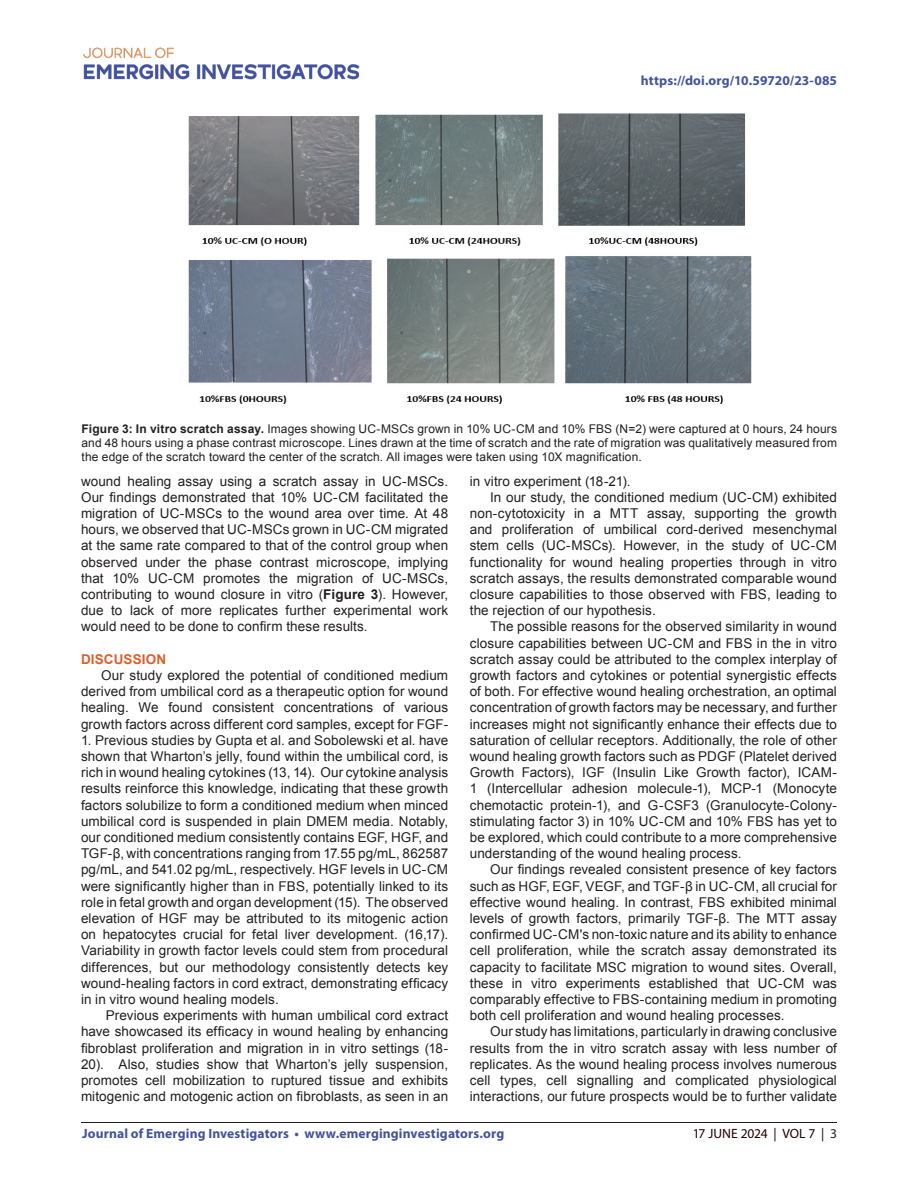
<style>
.page{position:relative;width:918px;height:1188px;background:#fff}
.page>*{position:absolute;margin:0;border:0;box-sizing:border-box;transform-origin:0 0}
.t1{font:13.5px/16.2px "Arial";letter-spacing:.005em;color:#231f20;text-align:justify}
.t2{font:700 13.5px "Myriad Pro";letter-spacing:.01em;color:#42549e}
.t3{font:13.5px "Myriad Pro";letter-spacing:-.005em;color:#230000}
.t4{font:700 13.5px "Arial";letter-spacing:.015em;color:#dc5f2b}
.t5{font:12px/14.4px "Arial";letter-spacing:.01em;color:#231f20;text-align:justify}
.s1{font-weight:700}
.s2{color:#231f20}
</style>
<div class="page">
<hr style="left:81px;top:1122px;width:756px;height:1px;background:#231f20">
<img style="left:83px;top:47px;width:277px;height:33px">
<img style="left:188px;top:113px;width:564px;height:291px">
<p class="t2" style="left:641px;top:72px;width:198px">https://doi.org/10.59720/23-085</p>
<p class="t5" style="left:82px;top:421px;width:757px"><span class="s1">Figure 3: In vitro scratch assay.</span> Images showing UC-MSCs grown in 10% UC-CM and 10% FBS (N=2) were captured at 0 hours, 24 hours and 48 hours using a phase contrast microscope. Lines drawn at the time of scratch and the rate of migration was qualitatively measured from the edge of the scratch toward the center of the scratch. All images were taken using 10X magnification.</p>
<p class="t1" style="left:81px;top:473px;width:369px">wound healing assay using a scratch assay in UC-MSCs.<br>Our findings demonstrated that 10% UC-CM facilitated the migration of UC-MSCs to the wound area over time. At 48 hours, we observed that UC-MSCs grown in UC-CM migrated at the same rate compared to that of the control group when observed under the phase contrast microscope, implying that 10% UC-CM promotes the migration of UC-MSCs, contributing to wound closure in vitro (<span class="s1">Figure 3</span>). However, due to lack of more replicates further experimental work would need to be done to confirm these results.</p>
<p class="t4" style="left:81px;top:650px;width:87px">DISCUSSION</p>
<p class="t1" style="left:81px;top:667px;width:369px;text-indent:20px">Our study explored the potential of conditioned medium derived from umbilical cord as a therapeutic option for wound healing. We found consistent concentrations of various growth factors across different cord samples, except for FGF-</p>
<p class="t1" style="left:81px;top:732px;width:369px">1. Previous studies by Gupta et al. and Sobolewski et al. have shown that Wharton’s jelly, found within the umbilical cord, is rich in wound healing cytokines (13, 14). Our cytokine analysis results reinforce this knowledge, indicating that these growth factors solubilize to form a conditioned medium when minced umbilical cord is suspended in plain DMEM media. Notably, our conditioned medium consistently contains EGF, HGF, and TGF-β, with concentrations ranging from 17.55 pg/mL, 862587 pg/mL, and 541.02 pg/mL, respectively. HGF levels in UC-CM were significantly higher than in FBS, potentially linked to its role in fetal growth and organ development (15). The observed elevation of HGF may be attributed to its mitogenic action on hepatocytes crucial for fetal liver development. (16,17).<br>Variability in growth factor levels could stem from procedural differences, but our methodology consistently detects key wound-healing factors in cord extract, demonstrating efficacy in in vitro wound healing models.</p>
<p class="t1" style="left:81px;top:1007px;width:369px;text-indent:25px">Previous experiments with human umbilical cord extract have showcased its efficacy in wound healing by enhancing fibroblast proliferation and migration in in vitro settings (18- 20). Also, studies show that Wharton’s jelly suspension, promotes cell mobilization to ruptured tissue and exhibits mitogenic and motogenic action on fibroblasts, as seen in an</p>
<p class="t1" style="left:470px;top:473px;width:162px">in vitro experiment (18-21).</p>
<p class="t1" style="left:470px;top:489px;width:369px;text-indent:20px">In our study, the conditioned medium (UC-CM) exhibited non-cytotoxicity in a MTT assay, supporting the growth and proliferation of umbilical cord-derived mesenchymal stem cells (UC-MSCs). However, in the study of UC-CM functionality for wound healing properties through in vitro scratch assays, the results demonstrated comparable wound closure capabilities to those observed with FBS, leading to the rejection of our hypothesis.</p>
<p class="t1" style="left:470px;top:619px;width:369px;text-indent:20px">The possible reasons for the observed similarity in wound closure capabilities between UC-CM and FBS in the in vitro scratch assay could be attributed to the complex interplay of growth factors and cytokines or potential synergistic effects of both. For effective wound healing orchestration, an optimal concentration of growth factors may be necessary, and further increases might not significantly enhance their effects due to saturation of cellular receptors. Additionally, the role of other wound healing growth factors such as PDGF (Platelet derived Growth Factors), IGF (Insulin Like Growth factor), ICAM-1 (Intercellular adhesion molecule-1), MCP-1 (Monocyte chemotactic protein-1), and G-CSF3 (Granulocyte-Colony&shy;stimulating factor 3) in 10% UC-CM and 10% FBS has yet to be explored, which could contribute to a more comprehensive understanding of the wound healing process.</p>
<p class="t1" style="left:470px;top:862px;width:369px;text-indent:20px">Our findings revealed consistent presence of key factors such as HGF, EGF, VEGF, and TGF-β in UC-CM, all crucial for effective wound healing. In contrast, FBS exhibited minimal levels of growth factors, primarily TGF-β. The MTT assay confirmed UC-CM's non-toxic nature and its ability to enhance cell proliferation, while the scratch assay demonstrated its capacity to facilitate MSC migration to wound sites. Overall, these in vitro experiments established that UC-CM was comparably effective to FBS-containing medium in promoting both cell proliferation and wound healing processes.</p>
<p class="t1" style="left:470px;top:1024px;width:369px;text-indent:20px">Our study has limitations, particularly in drawing conclusive results from the in vitro scratch assay with less number of replicates. As the wound healing process involves numerous cell types, cell signalling and complicated physiological interactions, our future prospects would be to further validate</p>
<p class="t2" style="left:82px;top:1125px;width:424px">Journal of Emerging Investigators • www.emerginginvestigators.org</p>
<p class="t3" style="left:693px;top:1125px;width:146px">17 JUNE 2024 | VOL 7 | <span class="s2">3</span></p>
</div>
